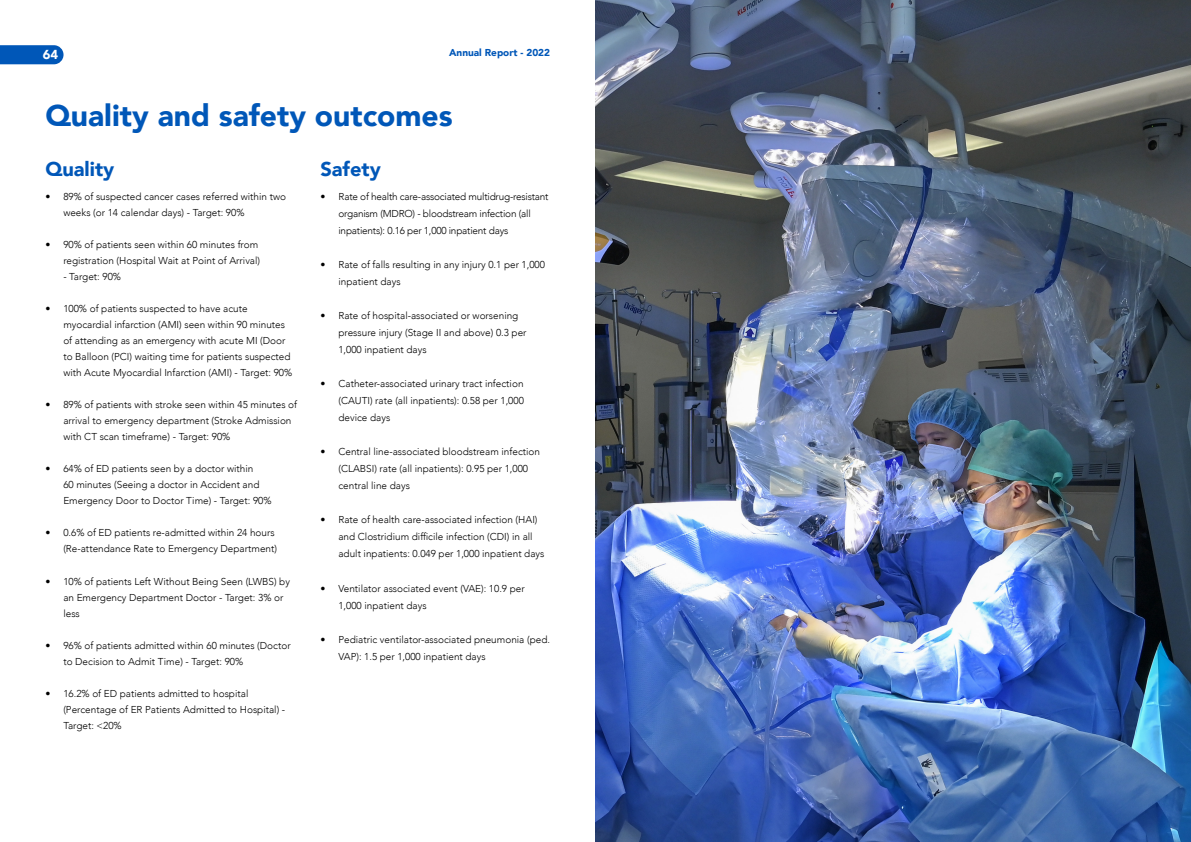
<style>
.page{position:relative;width:1191px;height:842px;background:#fff}
.page>*{position:absolute;margin:0;border:0;box-sizing:border-box;transform-origin:0 0}
.blue_headline{font:900 30px "Avenir";color:#0057b8}
.se_blue_headline{font:900 20px "Avenir";color:#0057b8}
.t1{font:900 13px "Avenir";color:#fff}
.t2{font:300 10px/16px "Avenir";color:#000}
.t3{font:300 10px/17px "Avenir";letter-spacing:-.02em;color:#000}
.t4{font:900 10px "Avenir";color:#0057b8}
</style>
<div class="page">
<img style="left:595px;top:0;width:596px;height:842px">
<svg style="left:0;top:45px;width:64px;height:19px"></svg>
<h3 class="t1" style="left:43px;top:44px;width:17px">64</h3>
<p class="t4" style="left:449px;top:44px;width:102px">Annual Report - 2022</p>
<p class="blue_headline" style="left:45px;top:90px;width:409px">Quality and safety outcomes</p>
<p class="se_blue_headline" style="left:320px;top:152px;width:62px">Safety</p>
<p class="t3" style="left:338px;top:188px;width:212px;text-indent:-18px">• Rate of health care-associated multidrug-resistant organism (MDRO) - bloodstream infection (all inpatients): 0.16 per 1,000 inpatient days</p>
<p class="t2" style="left:338px;top:256px;width:208px;line-height:17px;text-indent:-18px">• Rate of falls resulting in any injury 0.1 per 1,000 inpatient days</p>
<p class="t2" style="left:338px;top:307px;width:190px;line-height:17px;text-indent:-18px">• Rate of hospital-associated or worsening pressure injury (Stage II and above) 0.3 per<br>1,000 inpatient days</p>
<p class="t2" style="left:338px;top:375px;width:187px;line-height:17px;text-align:justify;text-indent:-18px">• Catheter-associated urinary tract infection (CAUTI) rate (all inpatients): 0.58 per 1,000 device days</p>
<p class="t2" style="left:338px;top:443px;width:203px;line-height:17px;text-indent:-18px">• Central line-associated bloodstream infection (CLABSI) rate (all inpatients): 0.95 per 1,000 central line days</p>
<p class="t2" style="left:338px;top:511px;width:207px;line-height:17px;text-indent:-18px">• Rate of health care-associated infection (HAI) and Clostridium difficile infection (CDI) in all adult inpatients: 0.049 per 1,000 inpatient days</p>
<p class="t2" style="left:338px;top:579px;width:188px;line-height:17px;text-indent:-18px">• Ventilator associated event (VAE): 10.9 per<br>1,000 inpatient days</p>
<p class="t2" style="left:338px;top:630px;width:213px;line-height:17px;text-indent:-18px">• Pediatric ventilator-associated pneumonia (ped.<br>VAP): 1.5 per 1,000 inpatient days</p>
<p class="se_blue_headline" style="left:45px;top:152px;width:70px">Quality</p>
<p class="t2" style="left:63px;top:189px;width:224px;text-indent:-18px">• 89% of suspected cancer cases referred within two weeks (or 14 calendar days) - Target: 90%</p>
<p class="t2" style="left:45px;top:237px;width:216px;text-align:right">• 90% of patients seen within 60 minutes from registration (Hospital Wait at Point of Arrival)</p>
<p class="t2" style="left:63px;top:269px;width:59px">- Target: 90%</p>
<p class="t2" style="left:63px;top:301px;width:230px;text-indent:-18px">• 100% of patients suspected to have acute myocardial infarction (AMI) seen within 90 minutes of attending as an emergency with acute MI (Door to Balloon (PCI) waiting time for patients suspected with Acute Myocardial Infarction (AMI) - Target: 90%</p>
<p class="t2" style="left:63px;top:397px;width:235px;text-indent:-18px">• 89% of patients with stroke seen within 45 minutes of arrival to emergency department (Stroke Admission with CT scan timeframe) - Target: 90%</p>
<p class="t2" style="left:63px;top:461px;width:210px;text-indent:-18px">• 64% of ED patients seen by a doctor within<br>60 minutes (Seeing a doctor in Accident and<br>Emergency Door to Doctor Time) - Target: 90%</p>
<p class="t2" style="left:45px;top:525px;width:233px;text-align:right">• 0.6% of ED patients re-admitted within 24 hours (Re-attendance Rate to Emergency Department)</p>
<p class="t2" style="left:63px;top:573px;width:228px;text-indent:-18px">• 10% of patients Left Without Being Seen (LWBS) by an Emergency Department Doctor - Target: 3% or less</p>
<p class="t2" style="left:63px;top:637px;width:229px;text-indent:-18px">• 96% of patients admitted within 60 minutes (Doctor to Decision to Admit Time) - Target: 90%</p>
<p class="t2" style="left:63px;top:685px;width:223px;text-indent:-18px">• 16.2% of ED patients admitted to hospital (Percentage of ER Patients Admitted to Hospital) -<br>Target: &lt;20%</p>
</div>
